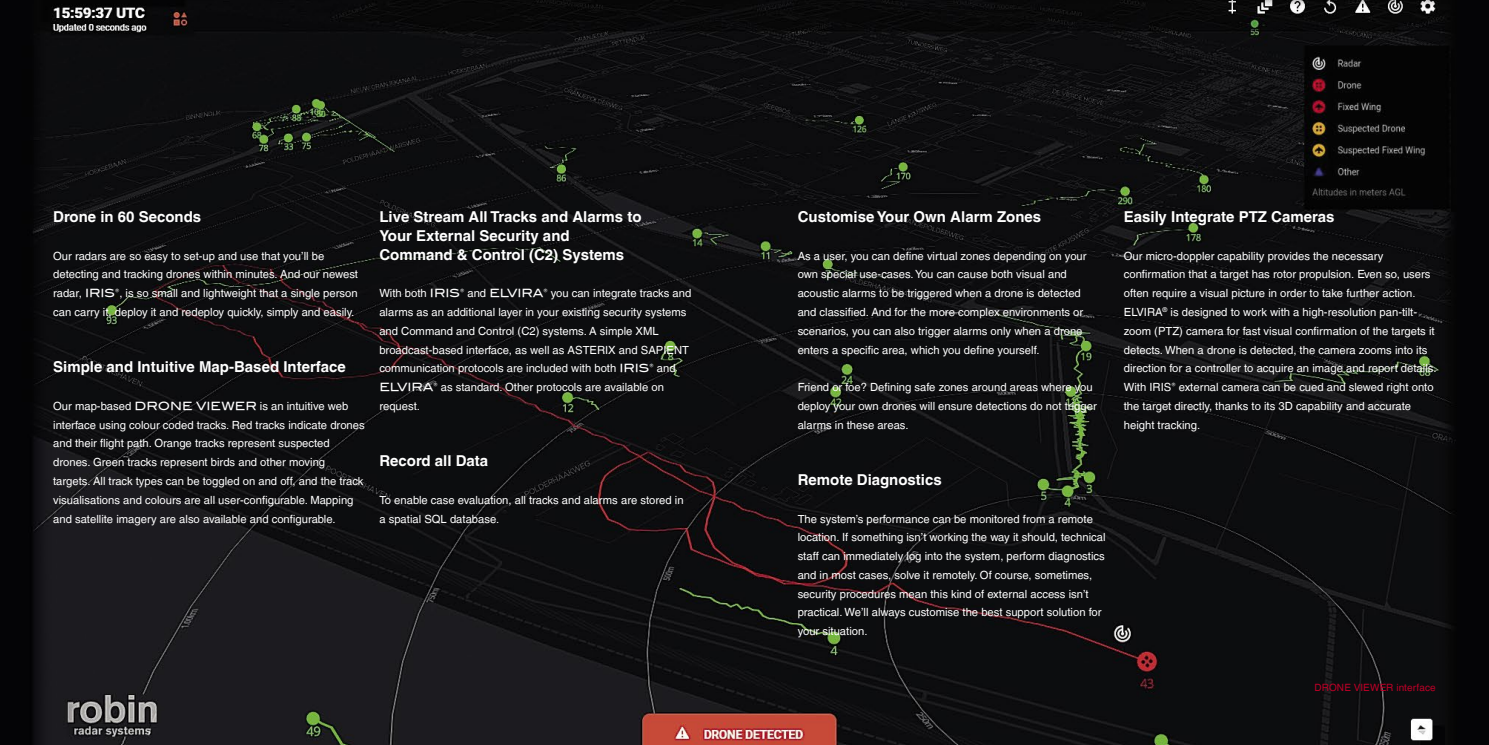
<style>
.page{position:relative;width:1489px;height:745px;background:#fff}
.page>*{position:absolute;margin:0;border:0;box-sizing:border-box;transform-origin:0 0}
.t1{font:700 15px/18.8px "Helvetica LT";color:#fff}
.t2{font:11.25px/18.8px "Helvetica LT";color:#fff}
.t3{font:10px "Helvetica LT";letter-spacing:.01em;color:#be0027}
.s1{font-family:"Blair Md ITCTT Medium"}
</style>
<div class="page">
<img style="left:0;top:0;width:1488px;height:744px">
<h1 class="t1" style="left:53px;top:207px;width:150px">Drone in 60 Seconds</h1>
<p class="t2" style="left:53px;top:246px;width:306px">Our radars are so easy to set-up and use that you’ll be detecting and tracking drones within minutes. And our newest radar, <span class="s1">IRIS®</span>, is so small and lightweight that a single person can carry it, deploy it and redeploy quickly, simply and easily.</p>
<h1 class="t1" style="left:53px;top:357px;width:294px">Simple and Intuitive Map-Based Interface</h1>
<p class="t2" style="left:53px;top:396px;width:313px">Our map-based <span class="s1">DRONE VIEWER</span> is an intuitive web interface using colour coded tracks. Red tracks indicate drones and their flight path. Orange tracks represent suspected drones. Green tracks represent birds and other moving targets. All track types can be toggled on and off, and the track visualisations and colours are all user-configurable. Mapping and satellite imagery are also available and configurable.</p>
<h1 class="t1" style="left:379px;top:207px;width:264px">Live Stream All Tracks and Alarms to<br>Your External Security and<br>Command &amp; Control (C2) Systems</h1>
<p class="t2" style="left:379px;top:284px;width:313px">With both <span class="s1">IRIS®</span> and <span class="s1">ELVIRA®</span> you can integrate tracks and alarms as an additional layer in your existing security systems and Command and Control (C2) systems. A simple XML broadcast-based interface, as well as ASTERIX and SAPIENT communication protocols are included with both <span class="s1">IRIS®</span> and <span class="s1">ELVIRA®</span> as standard. Other protocols are available on request.</p>
<h1 class="t1" style="left:379px;top:451px;width:110px">Record all Data</h1>
<p class="t2" style="left:379px;top:490px;width:306px">To enable case evaluation, all tracks and alarms are stored in a spatial SQL database.</p>
<h1 class="t1" style="left:797px;top:207px;width:245px">Customise Your Own Alarm Zones</h1>
<p class="t2" style="left:797px;top:246px;width:290px">As a user, you can define virtual zones depending on your own special use-cases. You can cause both visual and acoustic alarms to be triggered when a drone is detected and classified. And for the more complex environments or scenarios, you can also trigger alarms only when a drone enters a specific area, which you define yourself.</p>
<p class="t2" style="left:797px;top:377px;width:300px">Friend or foe? Defining safe zones around areas where you deploy your own drones will ensure detections do not trigger alarms in these areas.</p>
<h1 class="t1" style="left:797px;top:470px;width:146px">Remote Diagnostics</h1>
<p class="t2" style="left:797px;top:509px;width:309px">The system’s performance can be monitored from a remote location. If something isn’t working the way it should, technical staff can immediately log into the system, perform diagnostics and in most cases, solve it remotely. Of course, sometimes, security procedures mean this kind of external access isn’t practical. We’ll always customise the best support solution for your situation.</p>
<h1 class="t1" style="left:1123px;top:207px;width:212px">Easily Integrate PTZ Cameras</h1>
<p class="t2" style="left:1123px;top:246px;width:314px">Our micro-doppler capability provides the necessary confirmation that a target has rotor propulsion. Even so, users often require a visual picture in order to take further action.<br>ELVIRA<sup>®</sup> is designed to work with a high-resolution pan-tilt&shy;zoom (PTZ) camera for fast visual confirmation of the targets it detects. When a drone is detected, the camera zooms into its direction for a controller to acquire an image and report details.<br>With IRIS<span class="s1">®</span> external camera can be cued and slewed right onto the target directly, thanks to its 3D capability and accurate height tracking.</p>
<p class="t3" style="left:1314px;top:681px;width:123px">DRONE VIEWER interface</p>
</div>
